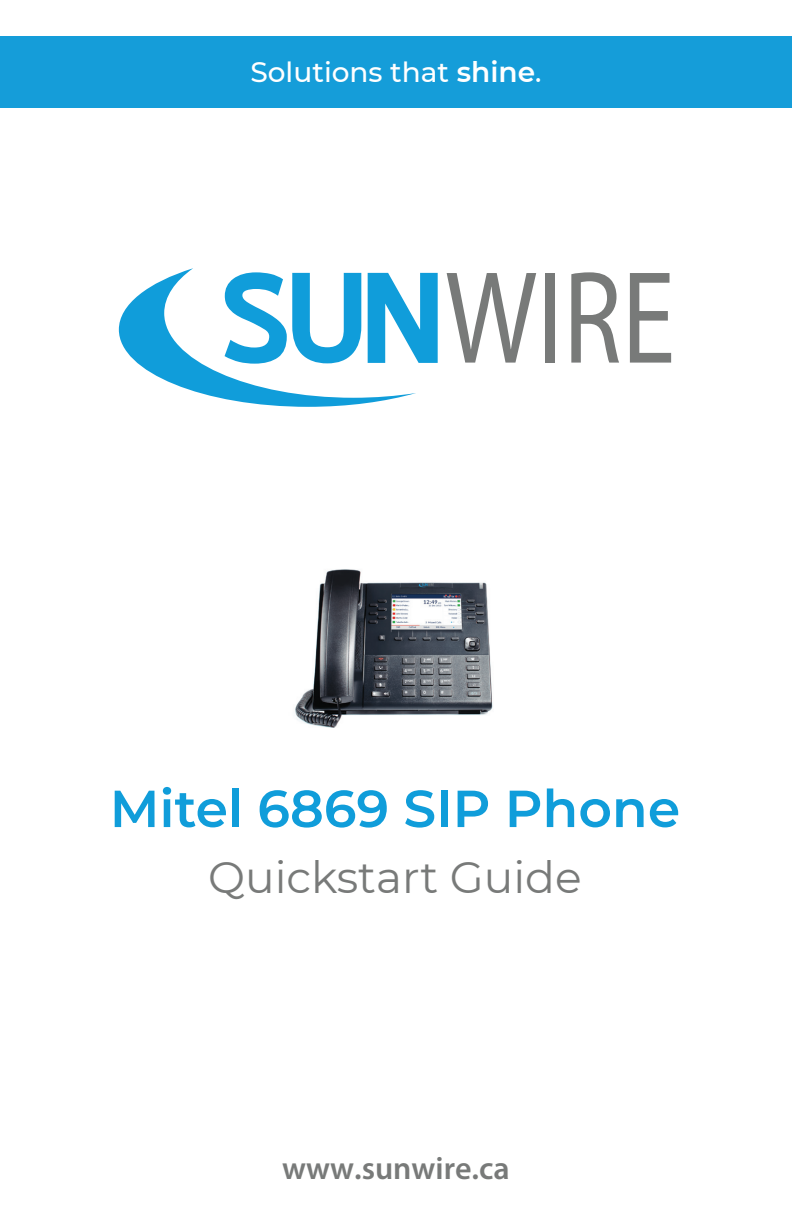
<style>
.page{position:relative;width:792px;height:1224px;background:#fff}
.page>*{position:absolute;margin:0;border:0;box-sizing:border-box;transform-origin:0 0}
.t1{font:600 52px "Montserrat";color:#109dda}
.t2{font:44px "Montserrat";color:#787a79}
.t3{font:600 32px "Myriad Pro";color:#787a79}
.t4{font:500 28px "Montserrat";color:#fff}
.s1{font-weight:600}
</style>
<div class="page">
<div style="left:0;top:36px;width:792px;height:72px;background:#159dd9"></div>
<svg style="left:119px;top:268px;width:297px;height:139px"></svg>
<svg style="left:225px;top:272px;width:136px;height:92px"></svg>
<svg style="left:368px;top:273px;width:70px;height:90px"></svg>
<svg style="left:447px;top:273px;width:89px;height:90px"></svg>
<div style="left:545px;top:273px;width:10px;height:90px;background:#787a79"></div>
<svg style="left:571px;top:272px;width:48px;height:91px"></svg>
<svg style="left:630px;top:273px;width:41px;height:90px"></svg>
<img style="left:295px;top:569px;width:198px;height:158px">
<p class="t4" style="left:250px;top:53px;width:293px">Solutions that <span class="s1">shine</span>.</p>
<h1 class="t1" style="left:110px;top:772px;width:572px">Mitel 6869 SIP Phone</h1>
<h2 class="t2" style="left:208px;top:847px;width:375px">Quickstart Guide</h2>
<p class="t3" style="left:282px;top:1148px;width:229px">www.sunwire.ca</p>
</div>
